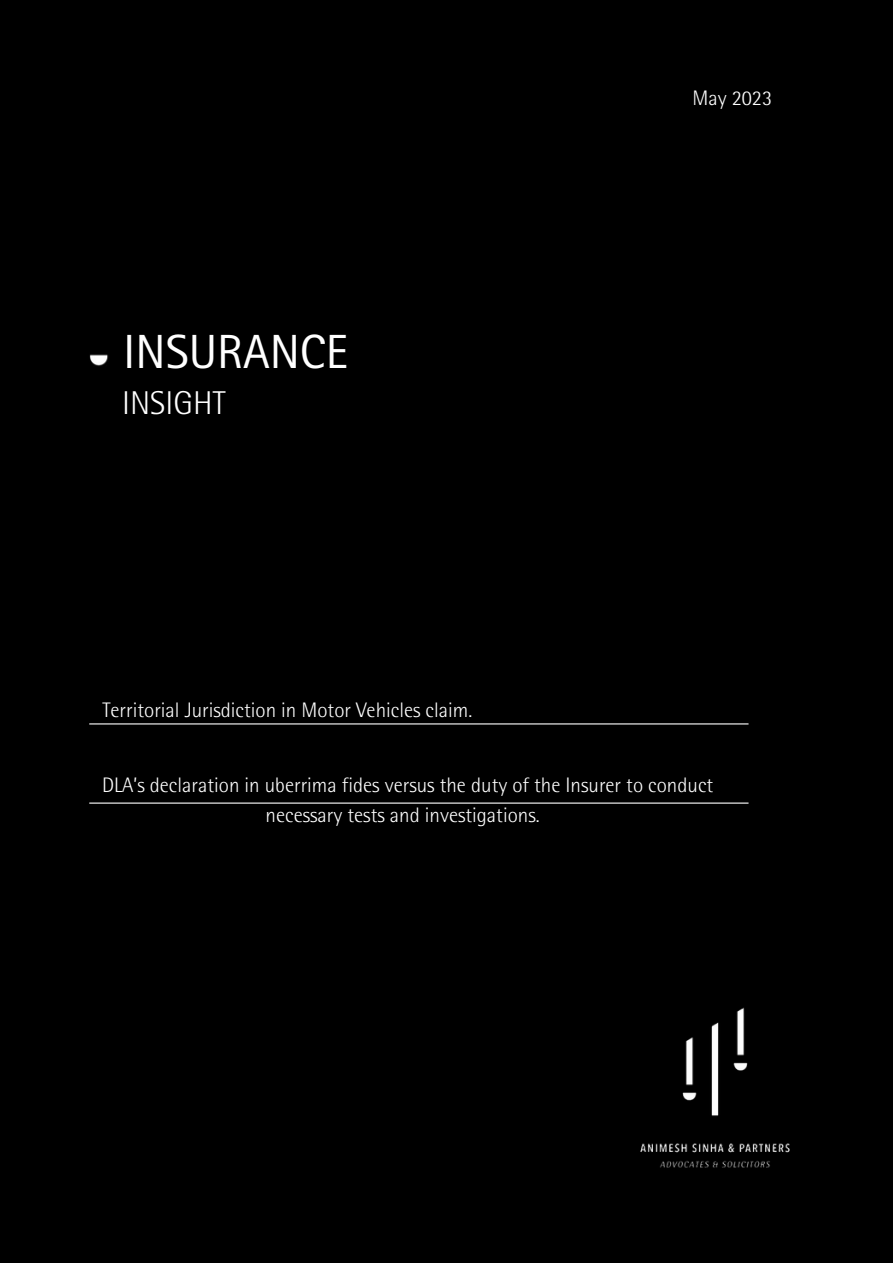
<style>
.page{position:relative;width:893px;height:1264px;background:#fff}
.page>*{position:absolute;margin:0;border:0;box-sizing:border-box;transform-origin:0 0}
.t1{font:48px "Rotis Sans Serif Std";color:#fff}
.t2{font:300 33px "Rotis Semi Sans Std";color:#fff}
.t3{font:300 21px/29.2px "Rotis Semi Sans Std";color:#fff;text-align:center}
</style>
<div class="page">
<div style="left:0;top:0;width:892px;height:1262px;background:#000"></div>
<img style="left:640px;top:1007px;width:150px;height:161px">
<hr style="left:89px;top:723px;width:659px;height:1px;background:#fff">
<img style="left:89px;top:354px;width:19px;height:12px">
<hr style="left:89px;top:802px;width:659px;height:1px;background:#fff">
<p class="t1" style="left:123px;top:334px;width:226px">INSURANCE</p>
<p class="t2" style="left:122px;top:390px;width:105px">INSIGHT</p>
<p class="t3" style="left:102px;top:697px;width:371px">Territorial Jurisdiction in Motor Vehicles claim.</p>
<p class="t3" style="left:692px;top:86px;width:81px">May 2023</p>
<p class="t3" style="left:102px;top:773px;width:613px">DLA’s declaration in uberrima fides versus the duty of the Insurer to conduct necessary tests and investigations.</p>
</div>
